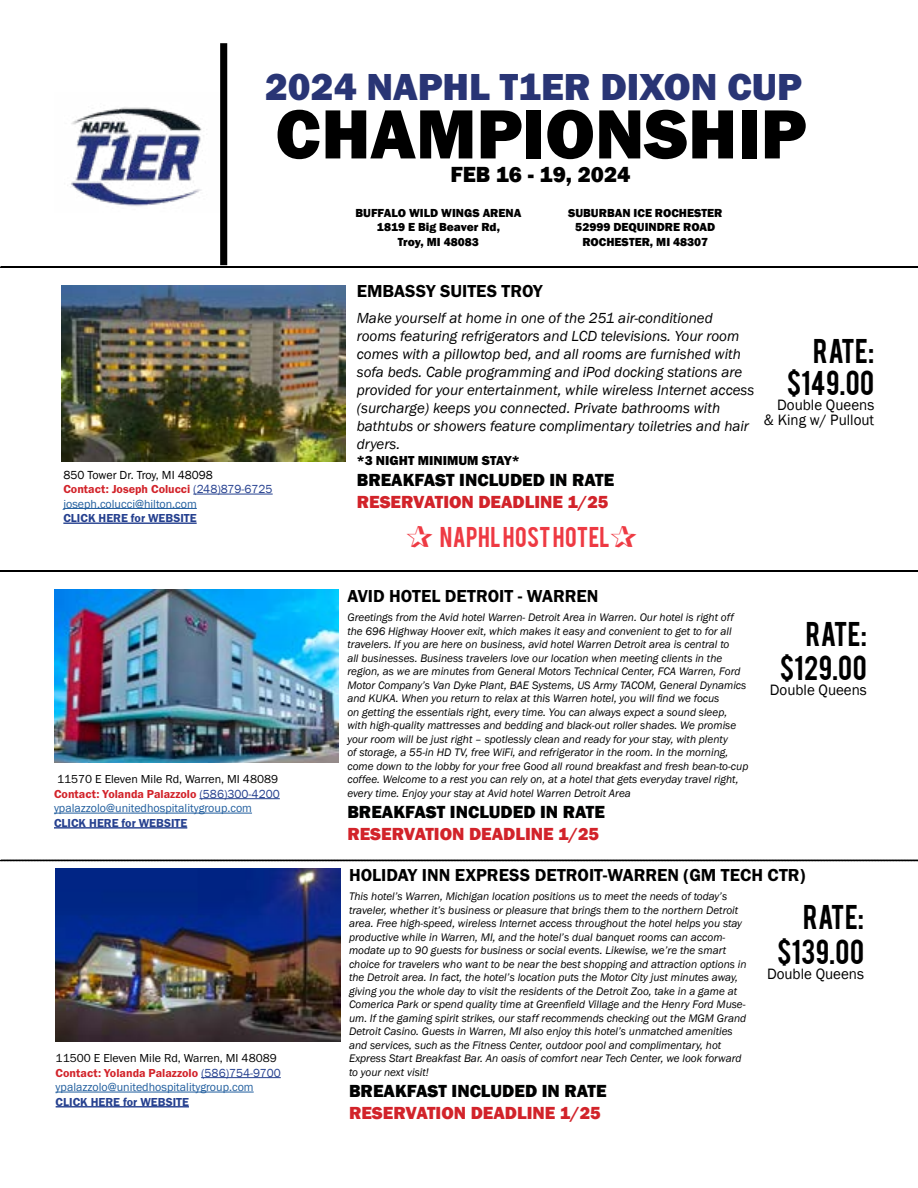
<style>
.page{position:relative;width:918px;height:1188px;background:#fff}
.page>*{position:absolute;margin:0;border:0;box-sizing:border-box;transform-origin:0 0}
.t1{font:72px "Franklin Gothic URW Hea";color:#000}
.t2{font:39px "Franklin Gothic URW Hea";color:#293575}
.t3{font:27px/34.5px "Bebas";letter-spacing:.015em;color:#000;text-align:right}
.t4{font:22.5px "Bebas";letter-spacing:.02em;color:#ee3a43}
.t5{font:800 22.5px "Franklin Gothic";color:#000}
.t6{font:18px "Franklin Gothic URW Dem";color:#000}
.t7{font:800 18px "Franklin Gothic";color:#000101}
.t8{font:800 18px "Franklin Gothic";color:#d2232a}
.t9{font:15.45px/15px "Franklin Gothic";color:#000;text-align:right}
.t10{font:italic 15px/18px "Franklin Gothic";color:#000}
.t11{font:13.5px "Franklin Gothic URW Hea";color:#000}
.t12{font:12px "Franklin Gothic URW Dem";color:#d2232a}
.t13{font:800 12px/14.4px "Franklin Gothic";color:#000;text-align:center}
.t14{font:12px "Franklin Gothic";color:#215e9e}
.t15{font:12px "Franklin Gothic URW Boo";color:#000}
.t16{font:12px "Franklin Gothic URW Dem";color:#25408f}
.t17{font:12px "Franklin Gothic";color:#000}
.t18{font:italic 11.25px/13.5px "Franklin Gothic";color:#000101}
.s1{font-family:"Franklin Gothic";color:#25408f}
</style>
<div class="page">
<svg style="left:0;top:859px;width:918px;height:2px;background:#464646"></svg>
<hr style="left:0;top:266px;width:918px;height:2px;background:#000">
<hr style="left:0;top:570px;width:918px;height:2px;background:#000">
<img style="left:54px;top:590px;width:284px;height:173px">
<hr style="left:199px;top:798px;width:81px;height:1px;background:#25408f">
<hr style="left:54px;top:813px;width:198px;height:1px;background:#215e9e">
<hr style="left:54px;top:827px;width:133px;height:2px;background:#25408f">
<img style="left:62px;top:286px;width:284px;height:176px">
<hr style="left:193px;top:494px;width:80px;height:1px;background:#25408f">
<hr style="left:63px;top:508px;width:134px;height:1px;background:#215e9e">
<hr style="left:63px;top:523px;width:134px;height:1px;background:#25408f">
<div style="left:221px;top:44px;width:5px;height:220px;background:#000"></div>
<div style="left:220px;top:43px;width:7px;height:222px;border:2px solid #000"></div>
<img style="left:67px;top:107px;width:135px;height:100px">
<img style="left:56px;top:869px;width:284px;height:173px">
<hr style="left:201px;top:1077px;width:80px;height:1px;background:#25408f">
<hr style="left:56px;top:1092px;width:198px;height:1px;background:#215e9e">
<hr style="left:56px;top:1106px;width:133px;height:1px;background:#25408f">
<h2 class="t2" style="left:265px;top:61px;width:539px">2024 NAPHL T1ER DIXON CUP</h2>
<h1 class="t1" style="left:276px;top:88px;width:533px">CHAMPIONSHIP</h1>
<h3 class="t5" style="left:450px;top:160px;width:182px">FEB 16 - 19, 2024</h3>
<p class="t13" style="left:355px;top:206px;width:168px">BUFFALO WILD WINGS ARENA<br>1819 E Big Beaver Rd,<br>Troy, MI 48083</p>
<p class="t13" style="left:568px;top:206px;width:156px">SUBURBAN ICE ROCHESTER<br>52999 DEQUINDRE ROAD<br>ROCHESTER, MI 48307</p>
<p class="t17" style="left:63px;top:467px;width:151px">850 Tower Dr. Troy, MI 48098</p>
<p class="t12" style="left:63px;top:482px;width:211px">Contact: Joseph Colucci <span class="s1">(248)879-6725</span></p>
<p class="t14" style="left:63px;top:496px;width:135px">joseph.colucci@hilton.com</p>
<p class="t16" style="left:63px;top:511px;width:135px">CLICK HERE for WEBSITE</p>
<p class="t15" style="left:57px;top:772px;width:223px">11570 E Eleven Mile Rd, Warren, MI 48089</p>
<p class="t12" style="left:54px;top:786px;width:227px">Contact: Yolanda Palazzolo <span class="s1">(586)300-4200</span></p>
<p class="t14" style="left:54px;top:801px;width:200px">ypalazzolo@unitedhospitalitygroup.com</p>
<p class="t16" style="left:54px;top:815px;width:135px">CLICK HERE for WEBSITE</p>
<p class="t15" style="left:56px;top:1051px;width:223px">11500 E Eleven Mile Rd, Warren, MI 48089</p>
<p class="t12" style="left:56px;top:1065px;width:227px">Contact: Yolanda Palazzolo <span class="s1">(586)754-9700</span></p>
<p class="t14" style="left:56px;top:1080px;width:200px">ypalazzolo@unitedhospitalitygroup.com</p>
<p class="t16" style="left:56px;top:1094px;width:135px">CLICK HERE for WEBSITE</p>
<h3 class="t6" style="left:357px;top:280px;width:187px">EMBASSY SUITES TROY</h3>
<p class="t10" style="left:357px;top:309px;width:399px">Make yourself at home in one of the 251 air-conditioned rooms featuring refrigerators and LCD televisions. Your room comes with a pillowtop bed, and all rooms are furnished with sofa beds. Cable programming and iPod docking stations are provided for your entertainment, while wireless Internet access (surcharge) keeps you connected. Private bathrooms with bathtubs or showers feature complimentary toiletries and hair dryers.</p>
<p class="t11" style="left:357px;top:452px;width:165px">*3 NIGHT MINIMUM STAY*</p>
<h3 class="t7" style="left:357px;top:469px;width:259px">BREAKFAST INCLUDED IN RATE</h3>
<h3 class="t8" style="left:357px;top:490px;width:253px">RESERVATION DEADLINE 1/25</h3>
<h3 class="t4" style="left:440px;top:521px;width:171px">NAPHL HOST HOTEL</h3>
<h3 class="t3" style="left:787px;top:333px;width:89px;line-height:32.4px">RATE: $149.00</h3>
<h3 class="t9" style="left:764px;top:398px;width:112px">Double Queens &amp; King w/ Pullout</h3>
<h3 class="t6" style="left:347px;top:585px;width:253px">AVID HOTEL DETROIT - WARREN</h3>
<p class="t18" style="left:347px;top:611px;width:402px">Greetings from the Avid hotel Warren- Detroit Area in Warren. Our hotel is right off the 696 Highway Hoover exit, which makes it easy and convenient to get to for all travelers. If you are here on business, avid hotel Warren Detroit area is central to<br>all businesses. Business travelers love our location when meeting clients in the region, as we are minutes from General Motors Technical Center, FCA Warren, Ford Motor Company’s Van Dyke Plant, BAE Systems, US Army TACOM, General Dynamics and KUKA. When you return to relax at this Warren hotel, you will find we focus<br>on getting the essentials right, every time. You can always expect a sound sleep, with high-quality mattresses and bedding and black-out roller shades. We promise your room will be just right – spotlessly clean and ready for your stay, with plenty<br>of storage, a 55-in HD TV, free WiFi, and refrigerator in the room. In the morning, come down to the lobby for your free Good all round breakfast and fresh bean-to-cup coffee. Welcome to a rest you can rely on, at a hotel that gets everyday travel right, every time. Enjoy your stay at Avid hotel Warren Detroit Area</p>
<h3 class="t7" style="left:347px;top:800px;width:259px">BREAKFAST INCLUDED IN RATE</h3>
<h3 class="t8" style="left:347px;top:822px;width:253px">RESERVATION DEADLINE 1/25</h3>
<h3 class="t3" style="left:780px;top:615px;width:89px">RATE: $129.00</h3>
<h3 class="t9" style="left:770px;top:683px;width:99px">Double Queens</h3>
<h3 class="t6" style="left:349px;top:864px;width:458px">HOLIDAY INN EXPRESS DETROIT-WARREN (GM TECH CTR)</h3>
<p class="t18" style="left:349px;top:890px;width:399px">This hotel’s Warren, Michigan location positions us to meet the needs of today’s traveler, whether it’s business or pleasure that brings them to the northern Detroit area. Free high-speed, wireless Internet access throughout the hotel helps you stay productive while in Warren, MI, and the hotel’s dual banquet rooms can accom&shy;modate up to 90 guests for business or social events. Likewise, we’re the smart choice for travelers who want to be near the best shopping and attraction options in the Detroit area. In fact, the hotel’s location puts the Motor City just minutes away, giving you the whole day to visit the residents of the Detroit Zoo, take in a game at Comerica Park or spend quality time at Greenfield Village and the Henry Ford Muse&shy;um. If the gaming spirit strikes, our staff recommends checking out the MGM Grand Detroit Casino. Guests in Warren, MI also enjoy this hotel’s unmatched amenities and services, such as the Fitness Center, outdoor pool and complimentary, hot Express Start Breakfast Bar. An oasis of comfort near Tech Center, we look forward to your next visit!</p>
<h3 class="t7" style="left:349px;top:1079px;width:259px">BREAKFAST INCLUDED IN RATE</h3>
<h3 class="t8" style="left:349px;top:1101px;width:253px">RESERVATION DEADLINE 1/25</h3>
<h3 class="t3" style="left:777px;top:898px;width:88px">RATE: $139.00</h3>
<h3 class="t9" style="left:767px;top:966px;width:99px">Double Queens</h3>
</div>
